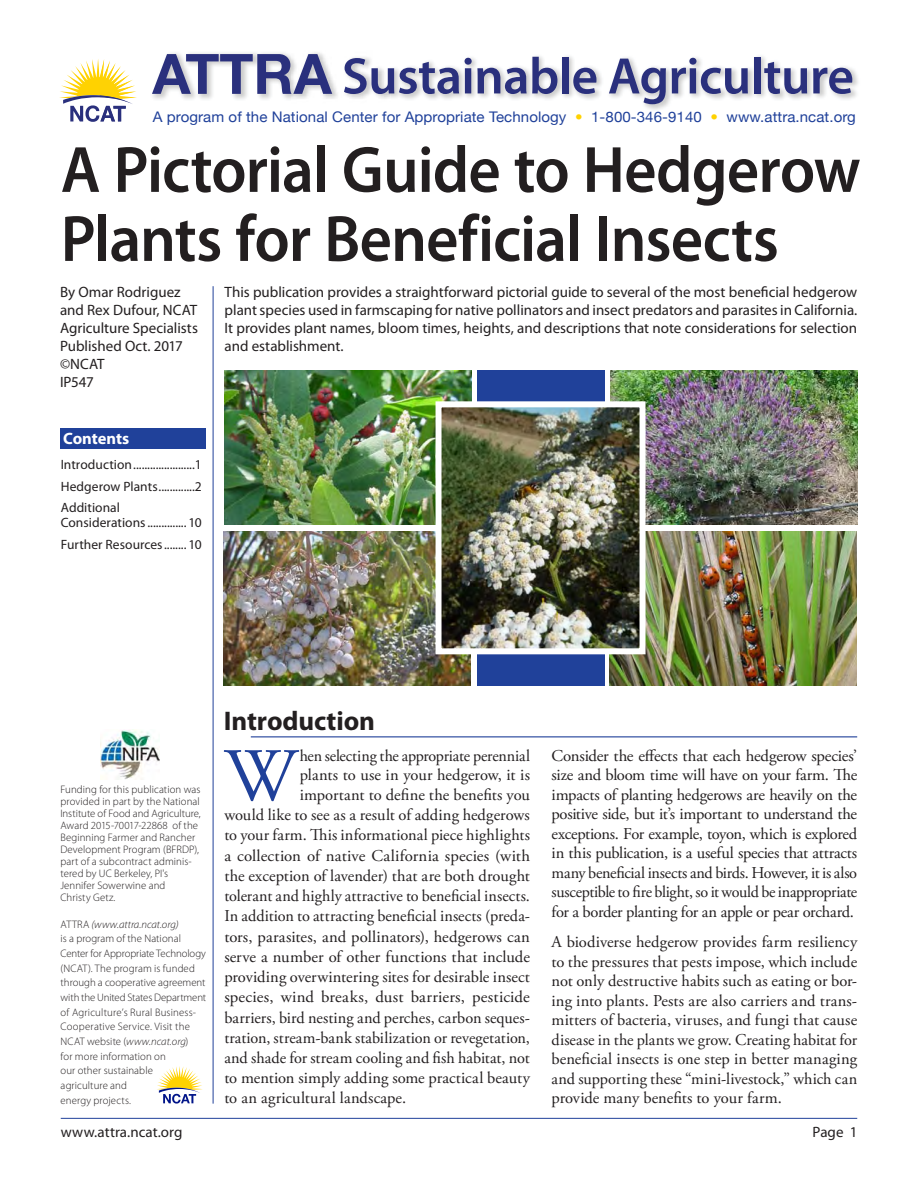
<style>
.page{position:relative;width:918px;height:1188px;background:#fff}
.page>*{position:absolute;margin:0;border:0;box-sizing:border-box;transform-origin:0 0}
.t1{font:75.3px "Adobe Garamond Pro";color:#20419a}
.t2{font:600 66px/69px "Myriad Pro";letter-spacing:-.015em;color:#231f20;scale:.95 1}
.t3{font:700 27px "Myriad Pro";letter-spacing:-.005em;color:#231f20}
.t4{font:16.5px/19.5px "Adobe Garamond Pro";color:#231f20;text-align:justify}
.t5{font:700 16.5px "Myriad Pro";letter-spacing:-.005em;color:#fff}
.t6{font:15px/18px "Myriad Pro";color:#231f20}
.t7{font:14.7px "Helvetica Neue";letter-spacing:.005em;color:#20419a}
.t8{font:13.5px/21.8px "Myriad Pro";color:#231f20;text-align:justify}
.t9{font:300 10.8px/14.7px "Myriad Pro";letter-spacing:.005em;color:#231f20}
.s1{color:#ffd200}
.s2{font-style:italic}
</style>
<div class="page">
<hr style="left:213px;top:286px;width:1px;height:818px;background:#20419a">
<hr style="left:61px;top:1118px;width:796px;height:1px;background:#20419a">
<img style="left:153px;top:53px;width:138px;height:46px">
<svg style="left:59px;top:59px;width:67px;height:63px"></svg>
<img style="left:100px;top:106px;width:13px;height:16px">
<img style="left:113px;top:106px;width:13px;height:16px">
<img style="left:100px;top:59px;width:37px;height:39px">
<img style="left:100px;top:95px;width:33px;height:9px">
<img style="left:390px;top:56px;width:468px;height:54px">
<img style="left:291px;top:52px;width:99px;height:47px">
<svg style="left:152px;top:54px;width:180px;height:40px"></svg>
<svg style="left:344px;top:58px;width:115px;height:36px"></svg>
<svg style="left:465px;top:57px;width:92px;height:37px"></svg>
<div style="left:562px;top:57px;width:7px;height:36px;background:#2a307d"></div>
<svg style="left:573px;top:68px;width:23px;height:26px"></svg>
<svg style="left:609px;top:59px;width:57px;height:45px"></svg>
<svg style="left:672px;top:58px;width:76px;height:36px"></svg>
<div style="left:754px;top:57px;width:6px;height:36px;background:#2a307d"></div>
<svg style="left:764px;top:62px;width:43px;height:32px"></svg>
<svg style="left:813px;top:68px;width:39px;height:26px"></svg>
<svg style="left:157px;top:1066px;width:46px;height:38px"></svg>
<img style="left:100px;top:729px;width:60px;height:50px">
<div style="left:61px;top:429px;width:145px;height:20px;background:#20419a"></div>
<hr style="left:251px;top:736px;width:606px;height:1px;background:#20419a">
<img style="left:611px;top:370px;width:246px;height:155px">
<img style="left:610px;top:531px;width:246px;height:155px">
<img style="left:224px;top:531px;width:246px;height:155px">
<img style="left:225px;top:370px;width:246px;height:155px">
<div style="left:477px;top:370px;width:127px;height:316px;background:#20419a"></div>
<img style="left:443px;top:408px;width:196px;height:239px">
<div style="left:436px;top:401px;width:210px;height:253px;border:6px solid #fff"></div>
<p class="t7" style="left:153px;top:108px;width:704px">A program of the National Center for Appropriate Technology <span class="s1">•</span> 1-800-346-9140 <span class="s1">•</span> www.attra.ncat.org</p>
<h2 class="t2" style="left:61px;top:142px;width:844px">A Pictorial Guide to Hedgerow<br>Plants for Benef icial Insects</h2>
<p class="t6" style="left:60px;top:285px;width:139px">By Omar Rodriguez and Rex Dufour, NCAT<br>Agriculture Specialists<br>Published Oct. 2017 ©NCAT<br>IP547</p>
<p class="t5" style="left:63px;top:432px;width:68px">Contents</p>
<p class="t8" style="left:61px;top:455px;width:143px">Introduction ......................1<br>Hedgerow Plants .............2<br>Additional</p>
<p class="t8" style="left:61px;top:513px;width:143px">Considerations .............. 10<br>Further Resources ........ 10</p>
<p class="t6" style="left:225px;top:285px;width:634px;text-align:justify">This publication provides a straightforward pictorial guide to several of the most beneficial hedgerow plant species used in farmscaping for native pollinators and insect predators and parasites in California.<br>It provides plant names, bloom times, heights, and descriptions that note considerations for selection and establishment.</p>
<p class="t9" style="left:60px;top:785px;width:142px;line-height:12px">Funding for this publication was provided in part by the National<br>Institute of Food and Agriculture,<br>Award 2015-70017-22868 of the<br>Beginning Farmer and Rancher<br>Development Program (BFRDP), part of a subcontract adminis&shy;tered by UC Berkeley, PI's<br>Jennifer Sowerwine and<br>Christy Getz.</p>
<p class="t9" style="left:61px;top:918px;width:147px">ATTRA <span class="s2">(www.attra.ncat.org)<br></span>is a program of the National<br>Center for Appropriate Technology (NCAT). The program is funded through a cooperative agreement with the United States Department of Agriculture’s Rural Business-<br>Cooperative Service. Visit the<br>NCAT website (<span class="s2">www.ncat.org</span>)<br>for more information on<br>our other sustainable<br>agriculture and<br>energy projects.</p>
<h3 class="t3" style="left:224px;top:710px;width:153px">Introduction</h3>
<h1 class="t1" style="left:224px;top:740px;width:74px">W</h1>
<p class="t4" style="left:300px;top:747px;width:232px">hen selecting the appropriate perennial</p>
<p class="t4" style="left:300px;top:766px;width:232px">plants to use in your hedgerow, it is</p>
<p class="t4" style="left:300px;top:786px;width:232px">important to define the benefits you</p>
<p class="t4" style="left:224px;top:806px;width:307px">would like to see as a result of adding hedgerows</p>
<p class="t4" style="left:224px;top:826px;width:307px">to your farm. This informational piece highlights</p>
<p class="t4" style="left:224px;top:846px;width:307px">a collection of native California species (with</p>
<p class="t4" style="left:224px;top:867px;width:307px">the exception of lavender) that are both drought</p>
<p class="t4" style="left:224px;top:887px;width:307px">tolerant and highly attractive to beneficial insects.</p>
<p class="t4" style="left:224px;top:907px;width:307px">In addition to attracting beneficial insects (preda-</p>
<p class="t4" style="left:224px;top:927px;width:307px">tors, parasites, and pollinators), hedgerows can</p>
<p class="t4" style="left:224px;top:948px;width:307px">serve a number of other functions that include</p>
<p class="t4" style="left:224px;top:968px;width:307px">providing overwintering sites for desirable insect</p>
<p class="t4" style="left:224px;top:988px;width:307px">species, wind breaks, dust barriers, pesticide</p>
<p class="t4" style="left:224px;top:1008px;width:307px">barriers, bird nesting and perches, carbon seques-</p>
<p class="t4" style="left:224px;top:1028px;width:307px">tration, stream-bank stabilization or revegetation,</p>
<p class="t4" style="left:224px;top:1049px;width:307px">and shade for stream cooling and fish habitat, not</p>
<p class="t4" style="left:224px;top:1069px;width:307px">to mention simply adding some practical beauty</p>
<p class="t4" style="left:224px;top:1089px;width:183px">to an agricultural landscape.</p>
<p class="t4" style="left:552px;top:747px;width:307px">Consider the effects that each hedgerow species’ size and bloom time will have on your farm. The impacts of planting hedgerows are heavily on the positive side, but it’s important to understand the exceptions. For example, toyon, which is explored in this publication, is a useful species that attracts many beneficial insects and birds. However, it is also susceptible to fire blight, so it would be inappropriate for a border planting for an apple or pear orchard.</p>
<p class="t4" style="left:552px;top:933px;width:307px">A biodiverse hedgerow provides farm resiliency to the pressures that pests impose, which include not only destructive habits such as eating or bor&shy;ing into plants. Pests are also carriers and trans&shy;mitters of bacteria, viruses, and fungi that cause disease in the plants we grow. Creating habitat for beneficial insects is one step in better managing and supporting these “mini-livestock,” which can provide many benefits to your farm.</p>
<p class="t6" style="left:61px;top:1125px;width:123px">www.attra.ncat.org</p>
<p class="t6" style="left:813px;top:1125px;width:47px">Page 1</p>
</div>
